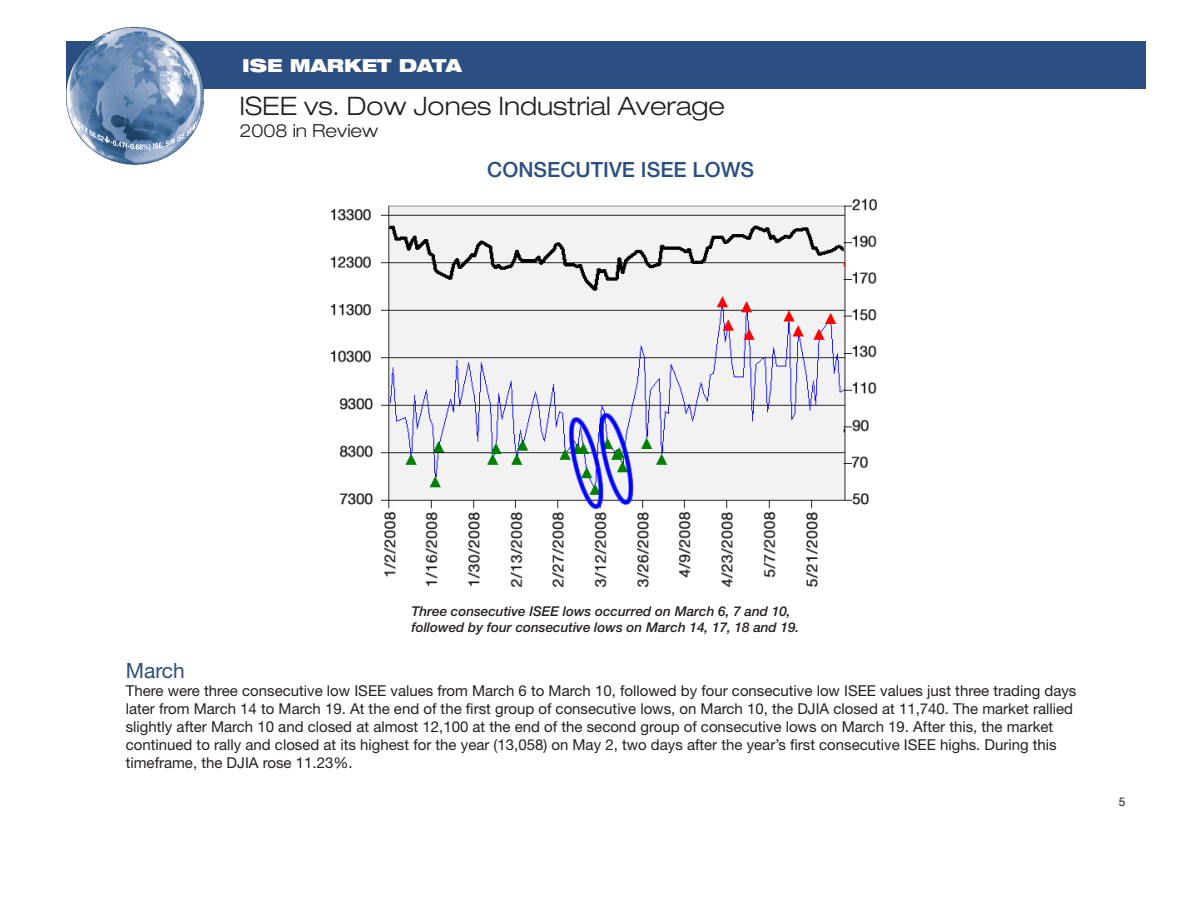
<style>
.page{position:relative;width:1188px;height:918px;background:#fff}
.page>*{position:absolute;margin:0;border:0;box-sizing:border-box;transform-origin:0 0}
.t1{font:300 expanded 25.5px "Helvetica Neue";color:#231f20}
.t2{font:500 21px "Helvetica Neue";color:#2b4f82}
.t3{font:21px "Helvetica Neue";color:#2b4f82}
.t4{font:900 expanded 18px "Helvetica Neue";color:#fff}
.t5{font:300 expanded 18px "Helvetica Neue";color:#231f20}
.t6{font:15px/18px "Helvetica Neue";color:#231f20}
.t7{font:italic 500 13.5px/16.2px "Helvetica Neue";color:#231f20}
.t8{font:12px "Helvetica Neue";color:#231f20}
</style>
<div class="page">
<div style="left:66px;top:42px;width:1080px;height:47px;background:#2b4f82"></div>
<img style="left:66px;top:27px;width:140px;height:138px">
<img style="left:330px;top:199px;width:547px;height:389px">
<p class="t4" style="left:242px;top:53px;width:221px">ISE MARKET DATA</p>
<h1 class="t1" style="left:240px;top:91px;width:487px">ISEE vs. Dow Jones Industrial Average</h1>
<p class="t5" style="left:240px;top:119px;width:140px">2008 in Review</p>
<p class="t2" style="left:487px;top:157px;width:268px">CONSECUTIVE ISEE LOWS</p>
<p class="t7" style="left:411px;top:603px;width:389px">Three consecutive ISEE lows occurred on March 6, 7 and 10, followed by four consecutive lows on March 14, 17, 18 and 19.</p>
<p class="t3" style="left:126px;top:658px;width:61px">March</p>
<p class="t6" style="left:126px;top:681px;width:952px">There were three consecutive low ISEE values from March 6 to March 10, followed by four consecutive low ISEE values just three trading days later from March 14 to March 19. At the end of the first group of consecutive lows, on March 10, the DJIA closed at 11,740. The market rallied slightly after March 10 and closed at almost 12,100 at the end of the second group of consecutive lows on March 19. After this, the market continued to rally and closed at its highest for the year (13,058) on May 2, two days after the year’s first consecutive ISEE highs. During this timeframe, the DJIA rose 11.23%.</p>
<p class="t8" style="left:1119px;top:795px;width:8px">5</p>
</div>
